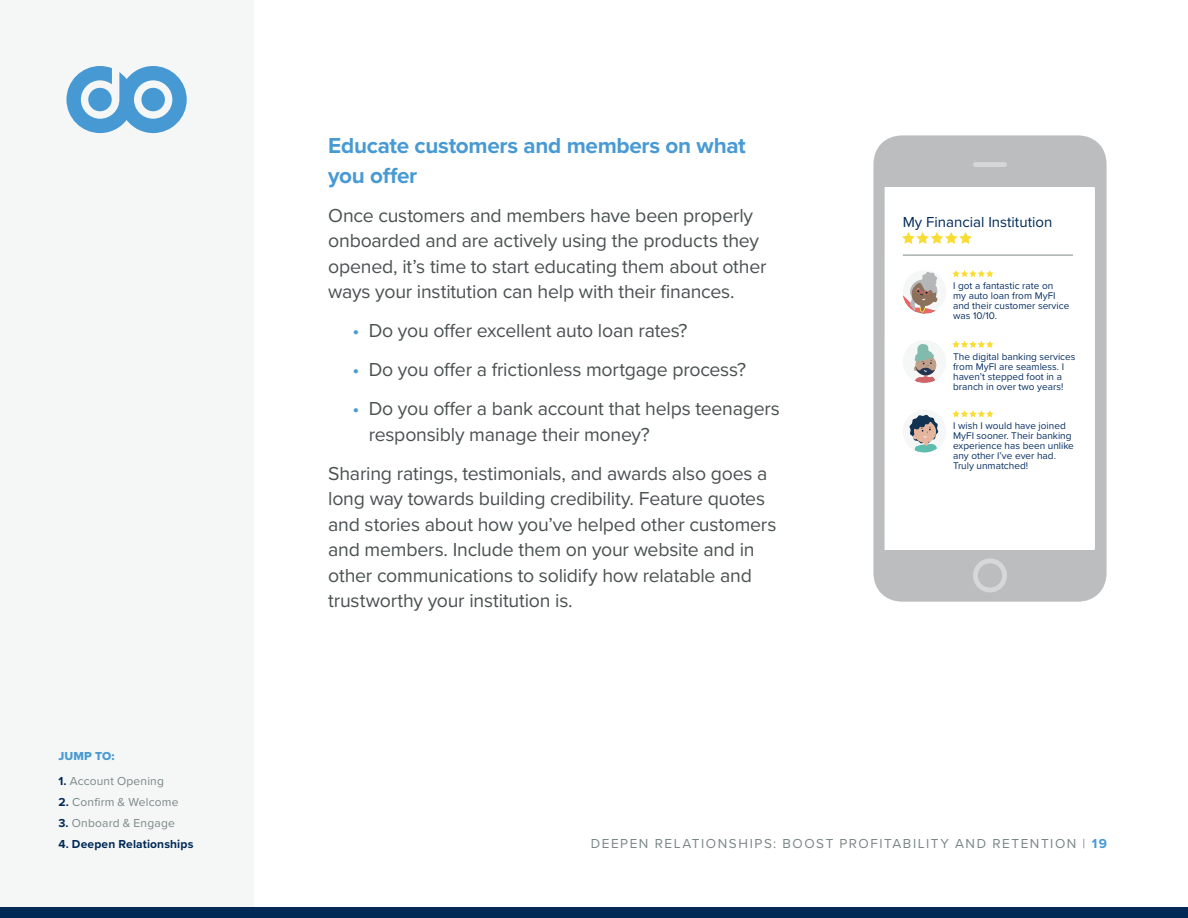
<style>
.page{position:relative;width:1188px;height:918px;background:#fff}
.page>*{position:absolute;margin:0;border:0;box-sizing:border-box;transform-origin:0 0}
.t1{font:700 22.5px/30px "Proxima Nova";letter-spacing:-.015em;color:#489ad4}
.t2{font:19.5px/25.5px "Proxima Nova";letter-spacing:-.01em;color:#4a5151}
.t3{font:15px "Proxima Nova";color:#002956}
.t4{font:13.5px "Proxima Nova";letter-spacing:.115em;color:#7b8787}
.t5{font:12px "Proxima Nova";letter-spacing:.015em;color:#7b8787}
.t6{font:700 12px "Proxima Nova";letter-spacing:.015em;color:#002956}
.t7{font:12px "Proxima Nova Extrabld";letter-spacing:.015em;color:#489ad4}
.t8{font:10.05px/10.1px "Proxima Nova";color:#072f63}
.s1{font-weight:700;color:#002956}
.s2{color:#489ad4}
.s3{font-weight:700;color:#489ad4}
</style>
<div class="page">
<div style="left:0;top:0;width:253px;height:918px;background:#f5f6f6"></div>
<div style="left:0;top:907px;width:1188px;height:11px;background:#002956"></div>
<svg style="left:66px;top:66px;width:121px;height:67px"></svg>
<div style="left:873px;top:135px;width:234px;height:467px;background:#bcbdbe"></div>
<div style="left:975px;top:162px;width:30px;height:5px;background:#d6d7d8"></div>
<div style="left:975px;top:561px;width:30px;height:29px;background:#bcbdbe;border-radius:15px"></div>
<div style="left:973px;top:558px;width:34px;height:34px;border:5px solid #d6d7d8;border-radius:15px"></div>
<svg style="left:885px;top:188px;width:210px;height:361px"></svg>
<hr style="left:903px;top:255px;width:170px;height:1px;background:#7b8787">
<svg style="left:902px;top:232px;width:70px;height:12px"></svg>
<svg style="left:952px;top:270px;width:42px;height:7px"></svg>
<div style="left:903px;top:340px;width:43px;height:43px;background:#f5f6f6;border-radius:50%"></div>
<svg style="left:952px;top:341px;width:42px;height:7px"></svg>
<svg style="left:903px;top:270px;width:43px;height:44px"></svg>
<svg style="left:903px;top:343px;width:40px;height:40px"></svg>
<div style="left:903px;top:410px;width:43px;height:43px;background:#f5f6f6;border-radius:50%"></div>
<svg style="left:952px;top:410px;width:42px;height:7px"></svg>
<svg style="left:909px;top:415px;width:32px;height:37px"></svg>
<p class="t7" style="left:58px;top:747px;width:58px">JUMP TO:</p>
<p class="t5" style="left:58px;top:772px;width:107px"><span class="s1">1.</span> Account Opening</p>
<p class="t5" style="left:58px;top:793px;width:122px"><span class="s1">2.</span> Confirm &amp; Welcome</p>
<p class="t5" style="left:58px;top:814px;width:118px"><span class="s1">3.</span> Onboard &amp; Engage</p>
<p class="t6" style="left:58px;top:835px;width:137px">4. Deepen Relationships</p>
<p class="t1" style="left:328px;top:130px;width:419px">Educate customers and members on what you offer</p>
<p class="t2" style="left:328px;top:202px;width:440px">Once customers and members have been properly onboarded and are actively using the products they opened, it’s time to start educating them about other ways your institution can help with their finances.</p>
<p class="t2" style="left:353px;top:317px;width:337px"><span class="s2">•</span> Do you offer excellent auto loan rates?</p>
<p class="t2" style="left:353px;top:356px;width:395px"><span class="s2">•</span> Do you offer a frictionless mortgage process?</p>
<p class="t2" style="left:369px;top:395px;width:413px;text-indent:-16px"><span class="s2">•</span> Do you offer a bank account that helps teenagers responsibly manage their money?</p>
<p class="t2" style="left:328px;top:460px;width:450px">Sharing ratings, testimonials, and awards also goes a long way towards building credibility. Feature quotes and stories about how you’ve helped other customers and members. Include them on your website and in other communications to solidify how relatable and trustworthy your institution is.</p>
<p class="t3" style="left:903px;top:210px;width:151px">My Financial Institution</p>
<p class="t8" style="left:953px;top:280px;width:118px">I got a fantastic rate on<br>my auto loan from MyFI and their customer service was 10/10.</p>
<p class="t8" style="left:953px;top:351px;width:124px">The digital banking services from MyFI are seamless. I haven’t stepped foot in a branch in over two years!</p>
<p class="t8" style="left:953px;top:420px;width:122px">I wish I would have joined<br>MyFI sooner. Their banking experience has been unlike any other I’ve ever had.<br>Truly unmatched!</p>
<p class="t4" style="left:591px;top:833px;width:518px">DEEPEN RELATIONSHIPS: BOOST PROFITABILITY AND RETENTION | <span class="s3">19</span></p>
</div>
